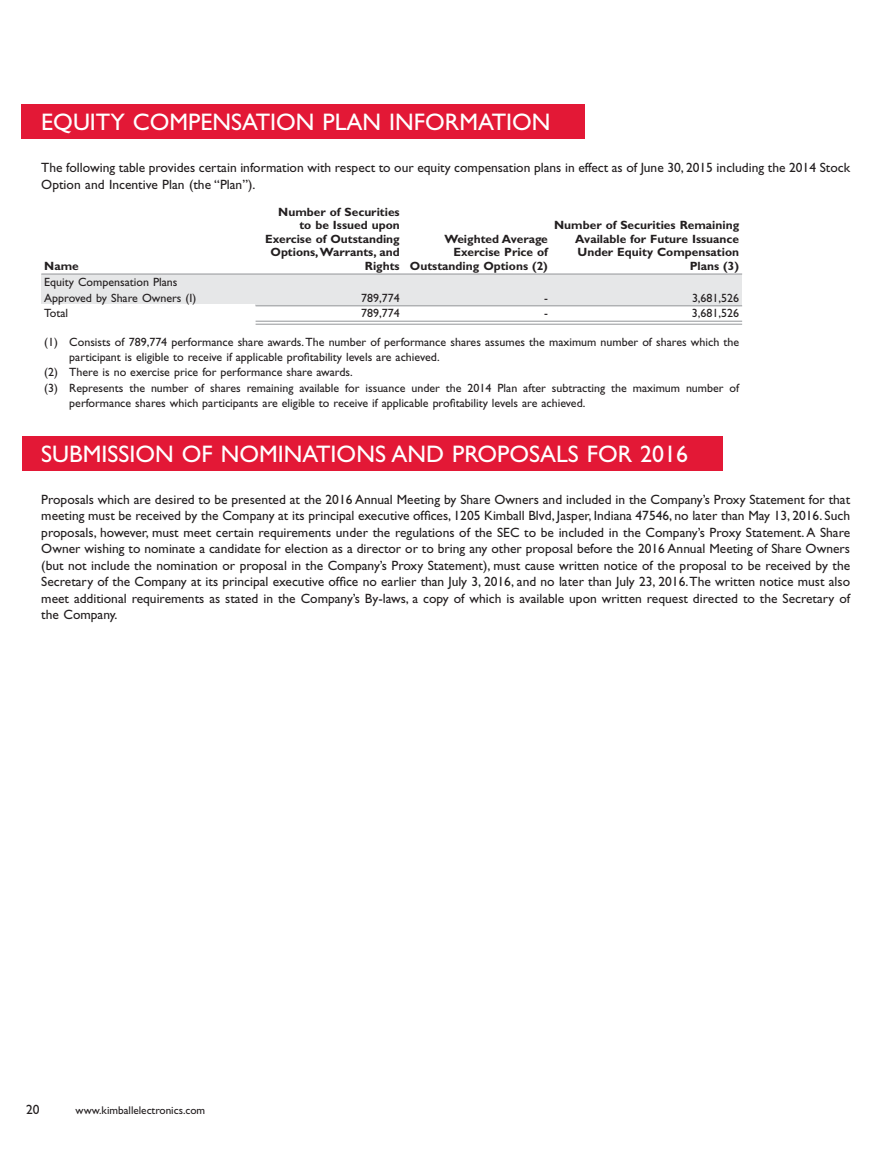
<style>
.page{position:relative;width:891px;height:1162px;background:#fff}
.page>*{position:absolute;margin:0;border:0;box-sizing:border-box;transform-origin:0 0}
.t1{font:24px "Gill Sans";color:#fff}
.t2{font:13.5px/16.5px "Gill Sans";color:#231f20}
.t3{font:12px/15.3px "Gill Sans";color:#231f20}
.t4{font:700 12px/13.5px "Gill Sans";color:#231f20;text-align:right}
.t5{font:11.25px "Gill Sans";color:#231f20}
</style>
<div class="page">
<div style="left:22px;top:104px;width:563px;height:35px;background:#e31836"></div>
<div style="left:41px;top:274px;width:701px;height:14px;background:#e6e7e8"></div>
<div style="left:41px;top:288px;width:214px;height:16px;background:#e6e7e8"></div>
<div style="left:255px;top:288px;width:487px;height:18px;background:#e6e7e8"></div>
<div style="left:22px;top:436px;width:700px;height:34px;background:#e31836"></div>
<hr style="left:41px;top:274px;width:701px;height:1px;background:#939598">
<hr style="left:255px;top:305px;width:487px;height:1px;background:#939598">
<hr style="left:255px;top:321px;width:487px;height:1px;background:#939598">
<hr style="left:255px;top:324px;width:487px;height:1px;background:#939598">
<h1 class="t1" style="left:41px;top:113px;width:510px">EQUITY COMPENSATION PLAN INFORMATION</h1>
<p class="t2" style="left:41px;top:161px;width:810px">The following table provides certain information with respect to our equity compensation plans in effect as of June 30, 2015 including the 2014 Stock<br>Option and Incentive Plan (the “Plan”).</p>
<p class="t4" style="left:44px;top:260px;width:36px">Name</p>
<p class="t3" style="left:44px;top:276px;width:153px">Equity Compensation Plans<br>Approved by Share Owners (I)</p>
<p class="t4" style="left:265px;top:206px;width:136px">Number of Securities to be Issued upon<br>Exercise of Outstanding<br>Options,Warrants, and<br>Rights</p>
<p class="t4" style="left:554px;top:220px;width:186px">Number of Securities Remaining<br>Available for Future Issuance<br>Under Equity Compensation<br>Plans (3)</p>
<p class="t4" style="left:410px;top:233px;width:139px">Weighted Average<br>Exercise Price of<br>Outstanding Options (2)</p>
<p class="t3" style="left:361px;top:291px;width:40px">789,774</p>
<p class="t3" style="left:544px;top:291px;width:5px">-</p>
<p class="t3" style="left:692px;top:291px;width:49px">3,681,526</p>
<p class="t3" style="left:44px;top:307px;width:25px">Total</p>
<p class="t3" style="left:361px;top:307px;width:40px">789,774</p>
<p class="t3" style="left:544px;top:307px;width:5px">-</p>
<p class="t3" style="left:692px;top:307px;width:49px">3,681,526</p>
<p class="t3" style="left:44px;top:335px;width:696px">(1) Consists of 789,774 performance share awards. The number of performance shares assumes the maximum number of shares which the</p>
<p class="t3" style="left:69px;top:350px;width:372px">participant is eligible to receive if applicable profitability levels are achieved.</p>
<p class="t3" style="left:44px;top:366px;width:310px">(2) There is no exercise price for performance share awards.</p>
<p class="t3" style="left:44px;top:381px;width:696px">(3) Represents the number of shares remaining available for issuance under the 2014 Plan after subtracting the maximum number of</p>
<p class="t3" style="left:69px;top:396px;width:517px">performance shares which participants are eligible to receive if applicable profitability levels are achieved.</p>
<h1 class="t1" style="left:41px;top:445px;width:648px">SUBMISSION OF NOMINATIONS AND PROPOSALS FOR 2016</h1>
<p class="t2" style="left:41px;top:492px;width:810px;text-align:justify">Proposals which are desired to be presented at the 2016 Annual Meeting by Share Owners and included in the Company’s Proxy Statement for that meeting must be received by the Company at its principal executive offices, 1205 Kimball Blvd, Jasper, Indiana 47546, no later than May 13, 2016. Such proposals, however, must meet certain requirements under the regulations of the SEC to be included in the Company’s Proxy Statement. A Share Owner wishing to nominate a candidate for election as a director or to bring any other proposal before the 2016 Annual Meeting of Share Owners (but not include the nomination or proposal in the Company’s Proxy Statement), must cause written notice of the proposal to be received by the Secretary of the Company at its principal executive office no earlier than July 3, 2016, and no later than July 23, 2016.The written notice must also meet additional requirements as stated in the Company’s By-laws, a copy of which is available upon written request directed to the Secretary of the Company.</p>
<p class="t2" style="left:26px;top:1102px;width:15px">20</p>
<p class="t5" style="left:76px;top:1106px;width:131px">www.kimballelectronics.com</p>
</div>
